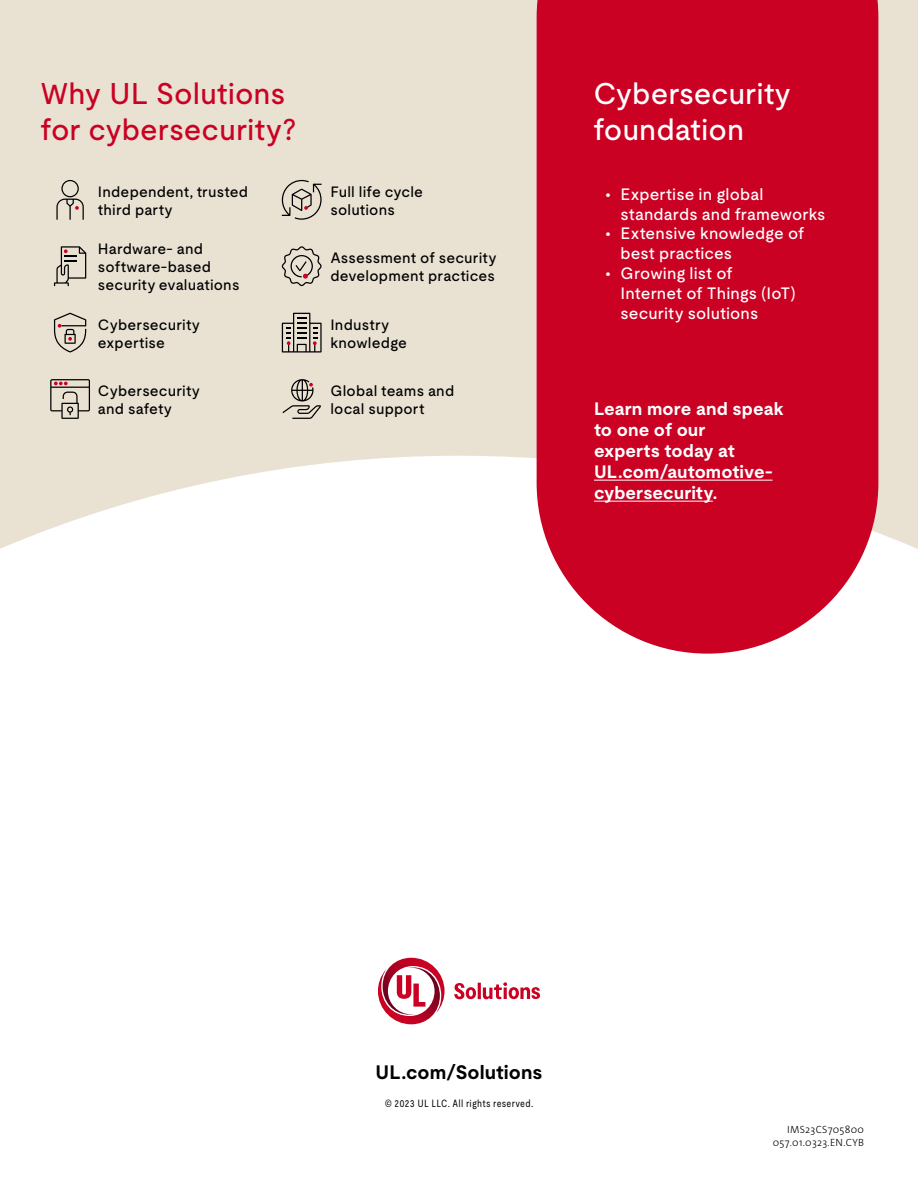
<style>
.page{position:relative;width:918px;height:1188px;background:#fff}
.page>*{position:absolute;margin:0;border:0;box-sizing:border-box;transform-origin:0 0}
.t1{font:500 30px/36px "UL Moderat";color:#ca0123}
.t2{font:500 30px/36px "UL Moderat";color:#fff}
.t3{font:700 19.5px "UL Moderat";letter-spacing:.005em;color:#000}
.t4{font:700 18px/21px "UL Moderat";letter-spacing:.005em;color:#fff}
.t5{font:500 16.5px/19.8px "UL Moderat";letter-spacing:.005em;color:#fff}
.t6{font:500 15px/18px "UL Moderat";letter-spacing:.01em;color:#000}
.t7{font:300 10.5px/12.6px "The Sans Os F";letter-spacing:.025em;color:#000;text-align:right}
.t8{font:condensed 10.5px "UL Moderat";letter-spacing:.02em;color:#000}
</style>
<div class="page">
<div style="left:0;top:0;width:918px;height:555px;background:#e9e2d3"></div>
<svg style="left:0;top:456px;width:918px;height:569px"></svg>
<svg style="left:282px;top:379px;width:39px;height:40px"></svg>
<svg style="left:54px;top:313px;width:32px;height:40px"></svg>
<svg style="left:282px;top:313px;width:40px;height:40px"></svg>
<svg style="left:50px;top:379px;width:40px;height:40px"></svg>
<svg style="left:282px;top:246px;width:40px;height:40px"></svg>
<svg style="left:54px;top:246px;width:32px;height:40px"></svg>
<svg style="left:282px;top:180px;width:40px;height:40px"></svg>
<svg style="left:56px;top:180px;width:28px;height:40px"></svg>
<div style="left:537px;top:0;width:341px;height:654px;background:#ca0123"></div>
<svg style="left:378px;top:958px;width:162px;height:66px"></svg>
<hr style="left:594px;top:480px;width:179px;height:1px;background:#fff">
<hr style="left:594px;top:501px;width:119px;height:1px;background:#fff">
<h1 class="t1" style="left:41px;top:75px;width:257px">Why UL Solutions for cybersecurity?</h1>
<p class="t6" style="left:98px;top:182px;width:152px">Independent, trusted third party</p>
<p class="t6" style="left:98px;top:240px;width:143px">Hardware- and software-based security evaluations</p>
<p class="t6" style="left:330px;top:182px;width:94px">Full life cycle solutions</p>
<p class="t6" style="left:330px;top:249px;width:168px">Assessment of security development practices</p>
<p class="t6" style="left:98px;top:315px;width:104px">Cybersecurity expertise</p>
<p class="t6" style="left:330px;top:315px;width:78px">Industry knowledge</p>
<p class="t6" style="left:98px;top:381px;width:104px">Cybersecurity and safety</p>
<p class="t6" style="left:330px;top:381px;width:125px">Global teams and local support</p>
<h1 class="t2" style="left:594px;top:75px;width:199px">Cybersecurity foundation</h1>
<p class="t5" style="left:621px;top:184px;width:206px;text-indent:-15px">• Expertise in global standards and frameworks</p>
<p class="t5" style="left:621px;top:223px;width:185px;text-indent:-15px">• Extensive knowledge of best practices</p>
<p class="t5" style="left:621px;top:263px;width:177px;text-indent:-15px">• Growing list of<br>Internet of Things (IoT) security solutions</p>
<p class="t4" style="left:594px;top:398px;width:191px">Learn more and speak to one of our<br>experts today at<br>UL.com/automotive&shy;cybersecurity.</p>
<h2 class="t3" style="left:375px;top:1057px;width:169px">UL.com/Solutions</h2>
<p class="t8" style="left:385px;top:1095px;width:150px">© 2023 UL LLC. All rights reserved.</p>
<p class="t7" style="left:773px;top:1123px;width:93px">IMS23CS705800<br>057.01.0323.EN.CYB</p>
</div>
